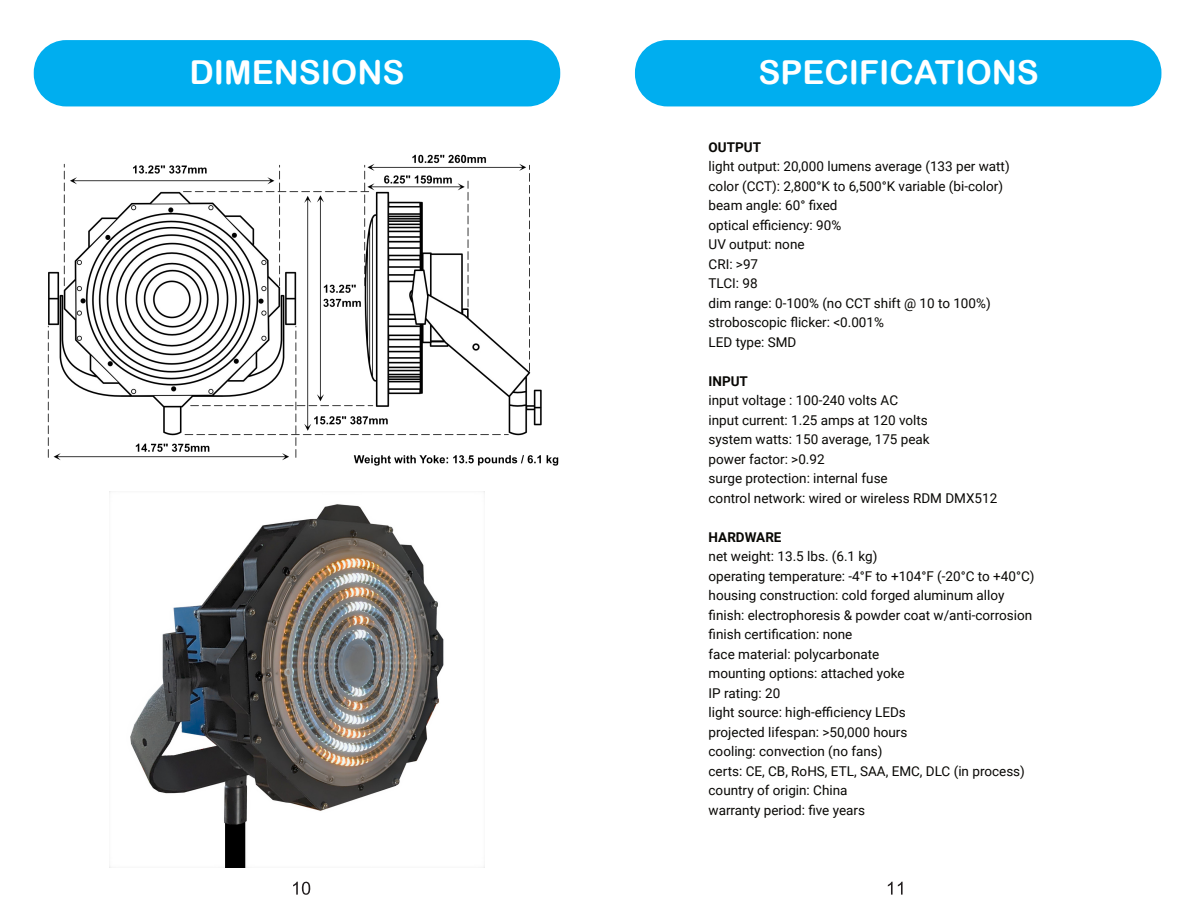
<style>
.page{position:relative;width:1188px;height:918px;background:#fff}
.page>*{position:absolute;margin:0;border:0;box-sizing:border-box;transform-origin:0 0}
.t1{font:33px "Arial Rounded MT Bold";color:#fff}
.t2{font:13.5px/19.5px "Roboto";color:#080704}
.t3{font:700 13.5px "Roboto";color:#080704}
</style>
<div class="page">
<svg style="left:293px;top:882px;width:17px;height:13px"></svg>
<svg style="left:888px;top:882px;width:15px;height:13px"></svg>
<div style="left:34px;top:40px;width:526px;height:66px;background:#00aeef;border-radius:32px"></div>
<img style="left:47px;top:154px;width:512px;height:312px">
<img style="left:109px;top:492px;width:376px;height:376px">
<div style="left:635px;top:40px;width:526px;height:66px;background:#00aeef;border-radius:32px"></div>
<h1 class="t1" style="left:190px;top:60px;width:216px">DIMENSIONS</h1>
<h1 class="t1" style="left:759px;top:60px;width:282px">SPECIFICATIONS</h1>
<p class="t3" style="left:709px;top:141px;width:54px">OUTPUT</p>
<p class="t2" style="left:709px;top:158px;width:303px">light output: 20,000 lumens average (133 per watt) color (CCT): 2,800°K to 6,500°K variable (bi-color) beam angle: 60° fixed<br>optical efficiency: 90%<br>UV output: none<br>CRI: &gt;97<br>TLCI: 98<br>dim range: 0-100% (no CCT shift @ 10 to 100%) stroboscopic flicker: &lt;0.001%<br>LED type: SMD</p>
<p class="t3" style="left:709px;top:375px;width:41px">INPUT</p>
<p class="t2" style="left:709px;top:392px;width:290px">input voltage : 100-240 volts AC<br>input current: 1.25 amps at 120 volts<br>system watts: 150 average, 175 peak<br>power factor: &gt;0.92<br>surge protection: internal fuse<br>control network: wired or wireless RDM DMX512</p>
<p class="t3" style="left:709px;top:531px;width:74px">HARDWARE</p>
<p class="t2" style="left:709px;top:548px;width:327px">net weight: 13.5 lbs. (6.1 kg)<br>operating temperature: -4°F to +104°F (-20°C to +40°C) housing construction: cold forged aluminum alloy finish: electrophoresis &amp; powder coat w/anti-corrosion finish certification: none<br>face material: polycarbonate<br>mounting options: attached yoke<br>IP rating: 20<br>light source: high-efficiency LEDs<br>projected lifespan: &gt;50,000 hours<br>cooling: convection (no fans)<br>certs: CE, CB, RoHS, ETL, SAA, EMC, DLC (in process) country of origin: China<br>warranty period: five years</p>
</div>
